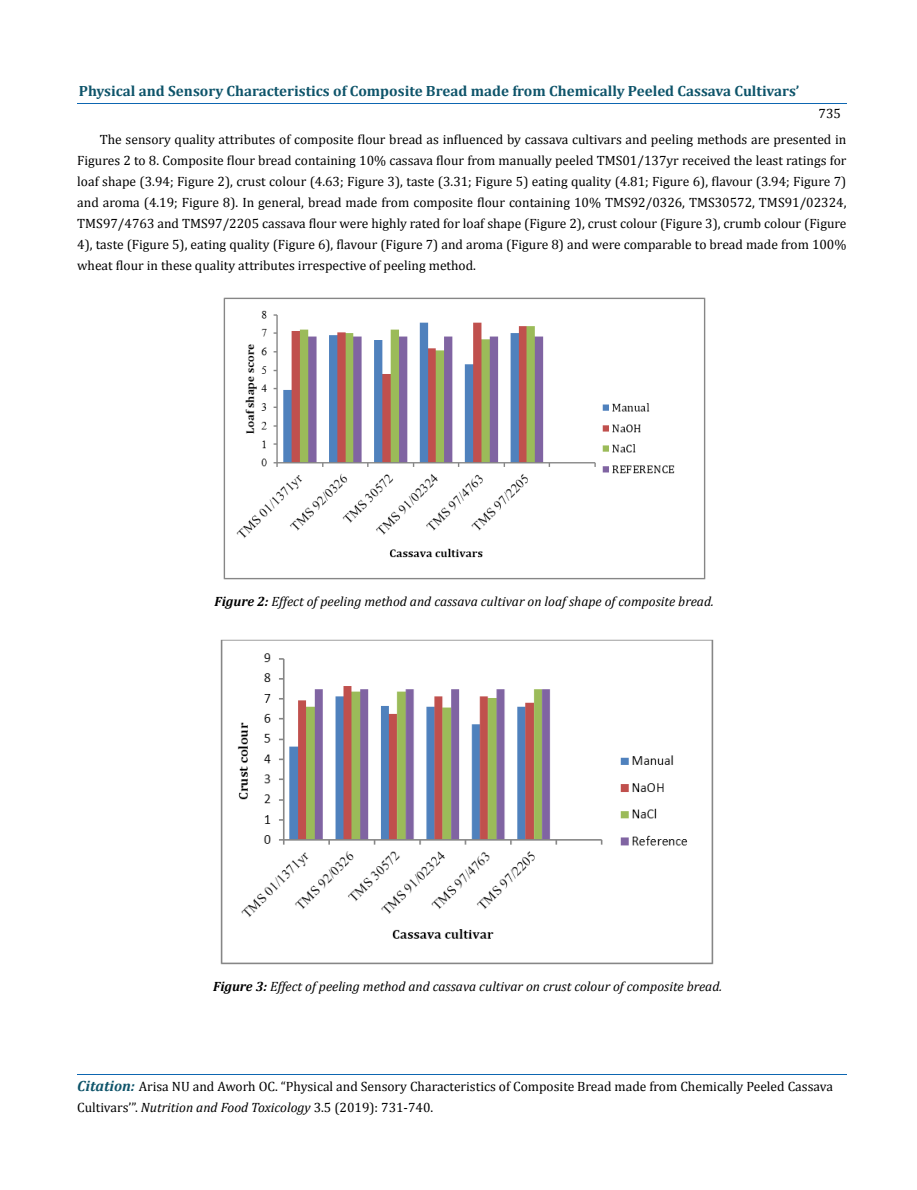
<style>
.page{position:relative;width:917px;height:1190px;background:#fff}
.page>*{position:absolute;margin:0;border:0;box-sizing:border-box;transform-origin:0 0}
.t1{font:700 14.85px "Cambria";color:#0e546a}
.t2{font:13.5px/21px "Cambria";color:#000}
.t3{font:italic 13.5px "Cambria";color:#000}
.s1{font-weight:700}
.s2{font-weight:700;font-style:italic;font-size:14.85px;color:#0e546a}
.s3{font-style:italic}
</style>
<div class="page">
<hr style="left:77px;top:1074px;width:769px;height:1px;background:#0d66b1">
<hr style="left:77px;top:103px;width:770px;height:1px;background:#0d66b1">
<img style="left:224px;top:297px;width:482px;height:282px">
<img style="left:220px;top:639px;width:493px;height:326px">
<p class="t1" style="left:79px;top:82px;width:722px">Physical and Sensory Characteristics of Composite Bread made from Chemically Peeled Cassava Cultivars’</p>
<p class="t2" style="left:818px;top:103px;width:24px">735</p>
<p class="t2" style="left:77px;top:128px;width:770px;text-align:justify;text-indent:23px">The sensory quality attributes of composite flour bread as influenced by cassava cultivars and peeling methods are presented in Figures 2 to 8. Composite flour bread containing 10% cassava flour from manually peeled TMS01/137yr received the least ratings for loaf shape (3.94; Figure 2), crust colour (4.63; Figure 3), taste (3.31; Figure 5) eating quality (4.81; Figure 6), flavour (3.94; Figure 7) and aroma (4.19; Figure 8). In general, bread made from composite flour containing 10% TMS92/0326, TMS30572, TMS91/02324, TMS97/4763 and TMS97/2205 cassava flour were highly rated for loaf shape (Figure 2), crust colour (Figure 3), crumb colour (Figure 4), taste (Figure 5), eating quality (Figure 6), flavour (Figure 7) and aroma (Figure 8) and were comparable to bread made from 100% wheat flour in these quality attributes irrespective of peeling method.</p>
<p class="t3" style="left:214px;top:592px;width:500px"><span class="s1">Figure 2:</span> Effect of peeling method and cassava cultivar on loaf shape of composite bread.</p>
<p class="t3" style="left:213px;top:978px;width:510px"><span class="s1">Figure 3:</span> Effect of peeling method and cassava cultivar on crust colour of composite bread.</p>
<p class="t2" style="left:77px;top:1075px;width:757px"><span class="s2">Citation:</span> Arisa NU and Aworh OC. “Physical and Sensory Characteristics of Composite Bread made from Chemically Peeled Cassava<br>Cultivars’”. <span class="s3">Nutrition and Food Toxicology</span> 3.5 (2019): 731-740.</p>
</div>
